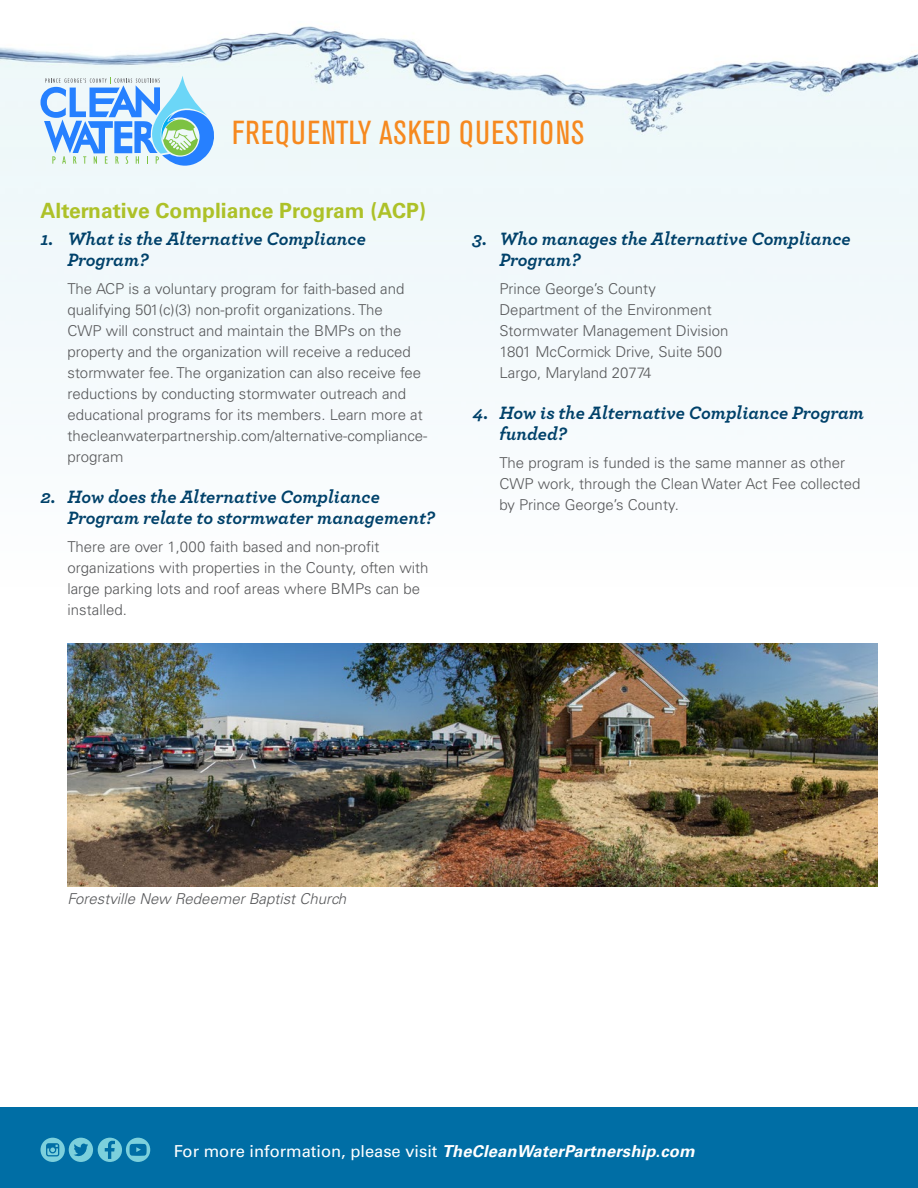
<style>
.page{position:relative;width:918px;height:1188px;background:#fff}
.page>*{position:absolute;margin:0;border:0;box-sizing:border-box;transform-origin:0 0}
.t1{font:condensed 33px "Akzidenz Grotesk BE";letter-spacing:.03em;color:#f6891f}
.head{font:700 21px "Univers LT Std";color:#adc128}
.FAQ-question{font:italic 700 18.75px/21px "Archer";color:#00416a}
.t2{font:16.5px "Univers LT Std";color:#fff}
.FAQ-answer{font:300 15px/21px "Univers LT Std";color:#57585a}
.FAQ-answer-2{font:italic 300 15px "Univers LT Std";color:#57585a}
.s1{font-weight:700;font-style:italic}
</style>
<div class="page">
<img style="left:0;top:26px;width:918px;height:347px">
<svg style="left:41px;top:76px;width:178px;height:90px"></svg>
<div style="left:0;top:1107px;width:918px;height:81px;background:#006ea5"></div>
<svg style="left:40px;top:1138px;width:110px;height:24px"></svg>
<img style="left:68px;top:644px;width:810px;height:242px">
<h1 class="t1" style="left:232px;top:115px;width:354px">FREQUENTLY ASKED QUESTIONS</h1>
<p class="head" style="left:40px;top:198px;width:387px">Alternative Compliance Program (ACP)</p>
<p class="FAQ-question" style="left:68px;top:227px;width:300px;text-indent:-27px">1. What is the Alternative Compliance<br>Program?</p>
<p class="FAQ-answer" style="left:68px;top:278px;width:361px">The ACP is a voluntary program for faith-based and qualifying 501(c)(3) non-profit organizations. The<br>CWP will construct and maintain the BMPs on the property and the organization will receive a reduced stormwater fee. The organization can also receive fee reductions by conducting stormwater outreach and educational programs for its members. Learn more at thecleanwaterpartnership.com/alternative-compliance&shy;program</p>
<p class="FAQ-question" style="left:68px;top:485px;width:369px;text-indent:-27px">2. How does the Alternative Compliance<br>Program relate to stormwater management?</p>
<p class="FAQ-answer" style="left:68px;top:536px;width:363px">There are over 1,000 faith based and non-profit organizations with properties in the County, often with large parking lots and roof areas where BMPs can be installed.</p>
<p class="FAQ-question" style="left:500px;top:227px;width:353px;text-indent:-27px">3. Who manages the Alternative Compliance<br>Program?</p>
<p class="FAQ-answer" style="left:500px;top:278px;width:158px">Prince George’s County</p>
<p class="FAQ-answer" style="left:500px;top:299px;width:214px">Department of the Environment</p>
<p class="FAQ-answer" style="left:500px;top:320px;width:230px">Stormwater Management Division</p>
<p class="FAQ-answer" style="left:500px;top:341px;width:224px">1801 McCormick Drive, Suite 500</p>
<p class="FAQ-answer" style="left:500px;top:362px;width:153px">Largo, Maryland 20774</p>
<p class="FAQ-question" style="left:500px;top:401px;width:366px;text-indent:-27px">4. How is the Alternative Compliance Program funded?</p>
<p class="FAQ-answer" style="left:500px;top:452px;width:362px">The program is funded is the same manner as other<br>CWP work, through the Clean Water Act Fee collected by Prince George’s County.</p>
<p class="FAQ-answer-2" style="left:68px;top:889px;width:280px">Forestville New Redeemer Baptist Church</p>
<p class="t2" style="left:174px;top:1141px;width:522px">For more information, please visit <span class="s1">TheCleanWaterPartnership.com</span></p>
</div>
